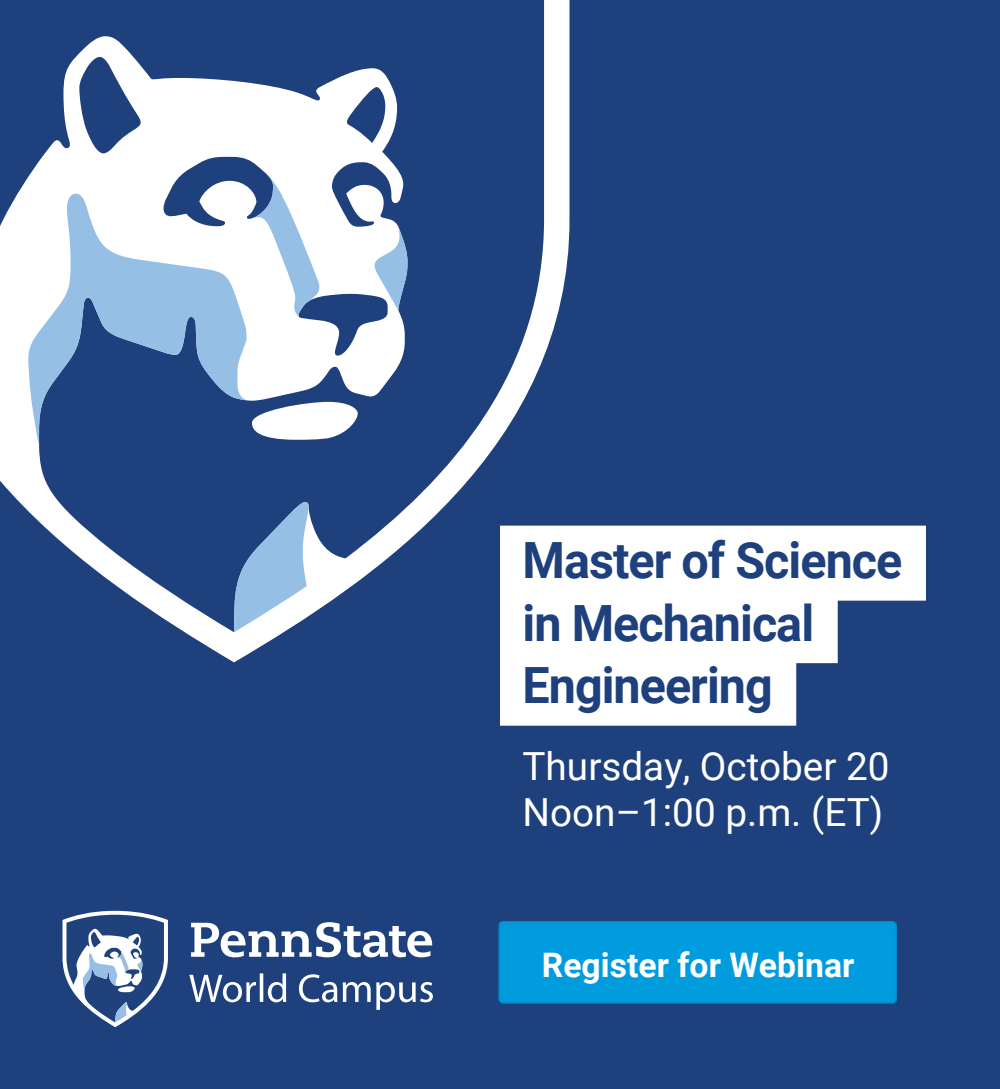
<style>
.page{position:relative;width:1000px;height:1089px;background:#1e407c}
.page>*{position:absolute;margin:0;border:0;box-sizing:border-box;transform-origin:0 0}
.t1{font:700 50px/62.5px "Roboto";letter-spacing:-.02em;color:#1e407c}
.t2{font:38.75px/46.5px "Roboto";color:#fff}
.t3{font:700 33.75px "Roboto";color:#fff}
</style>
<div class="page">
<div style="left:500px;top:526px;width:426px;height:75px;background:#fff"></div>
<div style="left:500px;top:588px;width:338px;height:75px;background:#fff"></div>
<div style="left:500px;top:651px;width:296px;height:75px;background:#fff"></div>
<svg style="left:184px;top:0;width:386px;height:662px"></svg>
<svg style="left:0;top:0;width:544px;height:632px"></svg>
<svg style="left:28px;top:177px;width:379px;height:455px"></svg>
<svg style="left:62px;top:911px;width:106px;height:116px"></svg>
<svg style="left:189px;top:922px;width:244px;height:88px"></svg>
<div style="left:499px;top:921px;width:397px;height:83px;background:#009cde"></div>
<h1 class="t1" style="left:522px;top:527px;width:381px">Master of Science in Mechanical<br>Engineering</h1>
<p class="t2" style="left:522px;top:741px;width:369px">Thursday, October 20<br>Noon–1:00 p.m. (ET)</p>
<p class="t3" style="left:542px;top:941px;width:314px">Register for Webinar</p>
</div>
